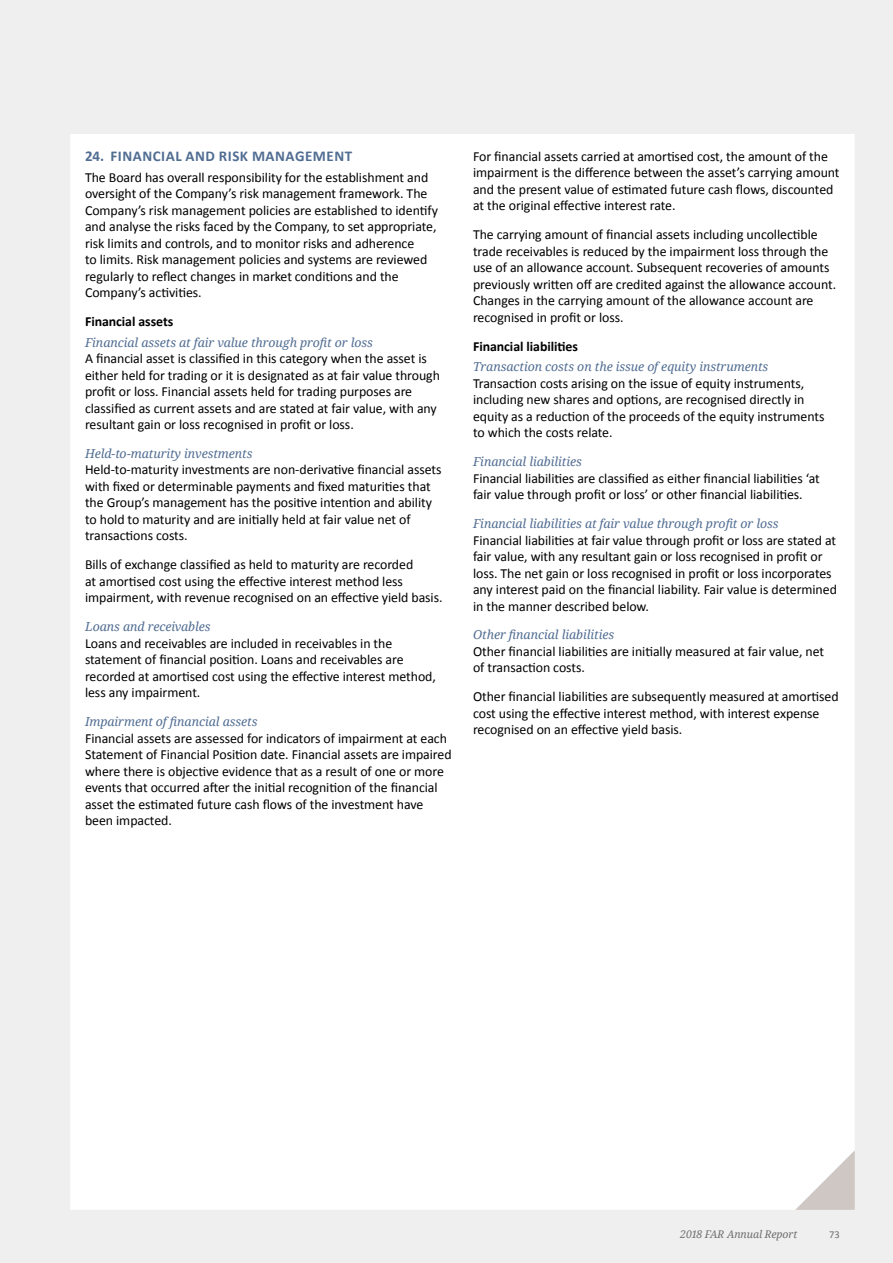
<style>
.page{position:relative;width:893px;height:1263px;background:#f0efef}
.page>*{position:absolute;margin:0;border:0;box-sizing:border-box;transform-origin:0 0}
.t1{font:700 15px "Calibri";letter-spacing:.035em;color:#516d92}
.t2{font:13.8px/16.5px "Calibri";letter-spacing:-.005em;color:#000}
.t3{font:700 13.8px "Calibri";letter-spacing:-.005em;color:#000}
.t4{font:italic 12.3px "Droid Serif";letter-spacing:-.005em;color:#516d92}
.t5{font:italic 10.5px "Droid Serif";letter-spacing:-.005em;color:#6d6e71}
.t6{font:10.5px "Calibri";color:#6d6e71}
</style>
<div class="page">
<div style="left:70px;top:134px;width:785px;height:1076px;background:#fff"></div>
<svg style="left:795px;top:1150px;width:60px;height:60px"></svg>
<p class="t1" style="left:85px;top:147px;width:269px">24. FINANCIAL AND RISK MANAGEMENT</p>
<p class="t2" style="left:85px;top:168px;width:354px">The Board has overall responsibility for the establishment and oversight of the Company’s risk management framework. The Company’s risk management policies are established to identify and analyse the risks faced by the Company, to set appropriate, risk limits and controls, and to monitor risks and adherence<br>to limits. Risk management policies and systems are reviewed regularly to reflect changes in market conditions and the Company’s activities.</p>
<p class="t3" style="left:85px;top:313px;width:90px">Financial assets</p>
<p class="t4" style="left:85px;top:334px;width:289px">Financial assets at fair value through profit or loss</p>
<p class="t2" style="left:85px;top:350px;width:356px">A financial asset is classified in this category when the asset is either held for trading or it is designated as at fair value through profit or loss. Financial assets held for trading purposes are classified as current assets and are stated at fair value, with any resultant gain or loss recognised in profit or loss.</p>
<p class="t4" style="left:85px;top:446px;width:169px">Held-to-maturity investments</p>
<p class="t2" style="left:85px;top:461px;width:358px">Held-to-maturity investments are non-derivative financial assets with fixed or determinable payments and fixed maturities that the Group’s management has the positive intention and ability to hold to maturity and are initially held at fair value net of transactions costs.</p>
<p class="t2" style="left:85px;top:556px;width:359px">Bills of exchange classified as held to maturity are recorded<br>at amortised cost using the effective interest method less impairment, with revenue recognised on an effective yield basis.</p>
<p class="t4" style="left:85px;top:619px;width:127px">Loans and receivables</p>
<p class="t2" style="left:85px;top:634px;width:352px">Loans and receivables are included in receivables in the statement of financial position. Loans and receivables are recorded at amortised cost using the effective interest method, less any impairment.</p>
<p class="t4" style="left:85px;top:714px;width:174px">Impairment of financial assets</p>
<p class="t2" style="left:85px;top:729px;width:368px">Financial assets are assessed for indicators of impairment at each Statement of Financial Position date. Financial assets are impaired where there is objective evidence that as a result of one or more events that occurred after the initial recognition of the financial asset the estimated future cash flows of the investment have been impacted.</p>
<p class="t2" style="left:473px;top:147px;width:368px">For financial assets carried at amortised cost, the amount of the impairment is the difference between the asset’s carrying amount and the present value of estimated future cash flows, discounted at the original effective interest rate.</p>
<p class="t2" style="left:473px;top:226px;width:365px">The carrying amount of financial assets including uncollectible trade receivables is reduced by the impairment loss through the use of an allowance account. Subsequent recoveries of amounts previously written off are credited against the allowance account.<br>Changes in the carrying amount of the allowance account are recognised in profit or loss.</p>
<p class="t3" style="left:473px;top:337px;width:106px">Financial liabilities</p>
<p class="t4" style="left:473px;top:359px;width:297px">Transaction costs on the issue of equity instruments</p>
<p class="t2" style="left:473px;top:374px;width:353px">Transaction costs arising on the issue of equity instruments, including new shares and options, are recognised directly in equity as a reduction of the proceeds of the equity instruments to which the costs relate.</p>
<p class="t4" style="left:473px;top:454px;width:110px">Financial liabilities</p>
<p class="t2" style="left:473px;top:469px;width:348px">Financial liabilities are classified as either financial liabilities ‘at fair value through profit or loss’ or other financial liabilities.</p>
<p class="t4" style="left:473px;top:516px;width:307px">Financial liabilities at fair value through profit or loss</p>
<p class="t2" style="left:473px;top:531px;width:365px">Financial liabilities at fair value through profit or loss are stated at fair value, with any resultant gain or loss recognised in profit or loss. The net gain or loss recognised in profit or loss incorporates any interest paid on the financial liability. Fair value is determined in the manner described below.</p>
<p class="t4" style="left:473px;top:627px;width:143px">Other financial liabilities</p>
<p class="t2" style="left:473px;top:642px;width:353px">Other financial liabilities are initially measured at fair value, net of transaction costs.</p>
<p class="t2" style="left:473px;top:688px;width:367px">Other financial liabilities are subsequently measured at amortised cost using the effective interest method, with interest expense recognised on an effective yield basis.</p>
<p class="t5" style="left:680px;top:1227px;width:119px">2018 FAR Annual Report</p>
<p class="t6" style="left:829px;top:1228px;width:12px">73</p>
</div>
